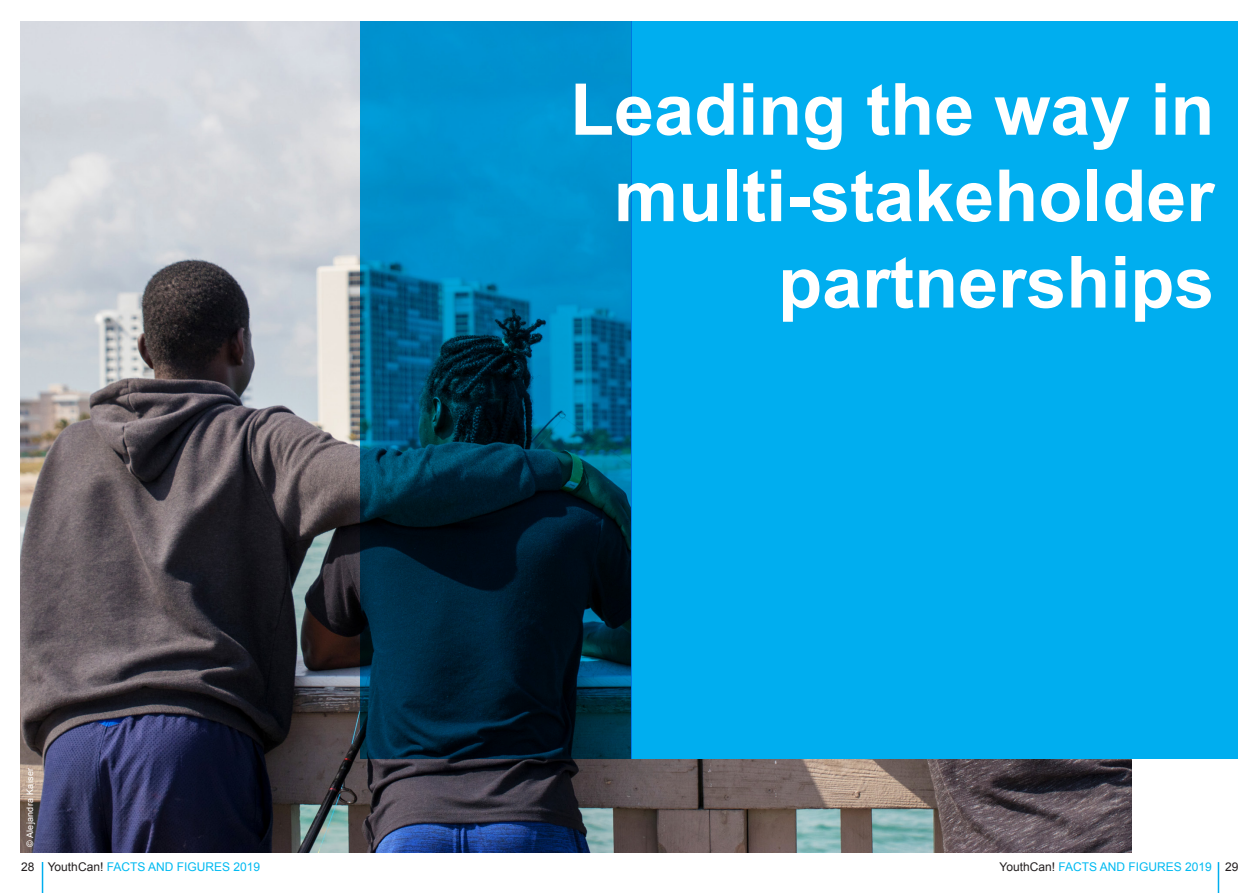
<style>
.page{position:relative;width:1259px;height:893px;background:#fff}
.page>*{position:absolute;margin:0;border:0;box-sizing:border-box;transform-origin:0 0}
.t1{font:700 72px/86.4px "Arial";color:#fff;text-align:right}
.t2{font:12px "Arial";color:#00baf1}
.Fussnote{font:9px "Arial";letter-spacing:.03em;color:#fff}
.s1{color:#231f20}
</style>
<div class="page">
<img style="left:21px;top:22px;width:1110px;height:830px">
<div style="left:631px;top:22px;width:606px;height:737px;background:#00aeef"></div>
<svg style="left:360px;top:21px;width:271px;height:738px;background:#005479"></svg>
<hr style="left:42px;top:862px;width:1px;height:31px;background:#00aeef">
<hr style="left:1217px;top:862px;width:2px;height:31px;background:#00aeef">
<p class="Fussnote" style="left:24px;top:847px;width:81px;rotate:-90deg">© Alejandra Kaiser</p>
<p class="t1" style="left:570px;top:69px;width:646px">Leading the way in</p>
<p class="t1" style="left:614px;top:155px;width:602px">multi-stakeholder partnerships</p>
<p class="t2" style="left:21px;top:859px;width:240px"><span class="s1">28 YouthCan!</span> FACTS AND FIGURES 2019</p>
<p class="t2" style="left:999px;top:859px;width:241px"><span class="s1">YouthCan!</span> FACTS AND FIGURES 2019 <span class="s1">29</span></p>
</div>
